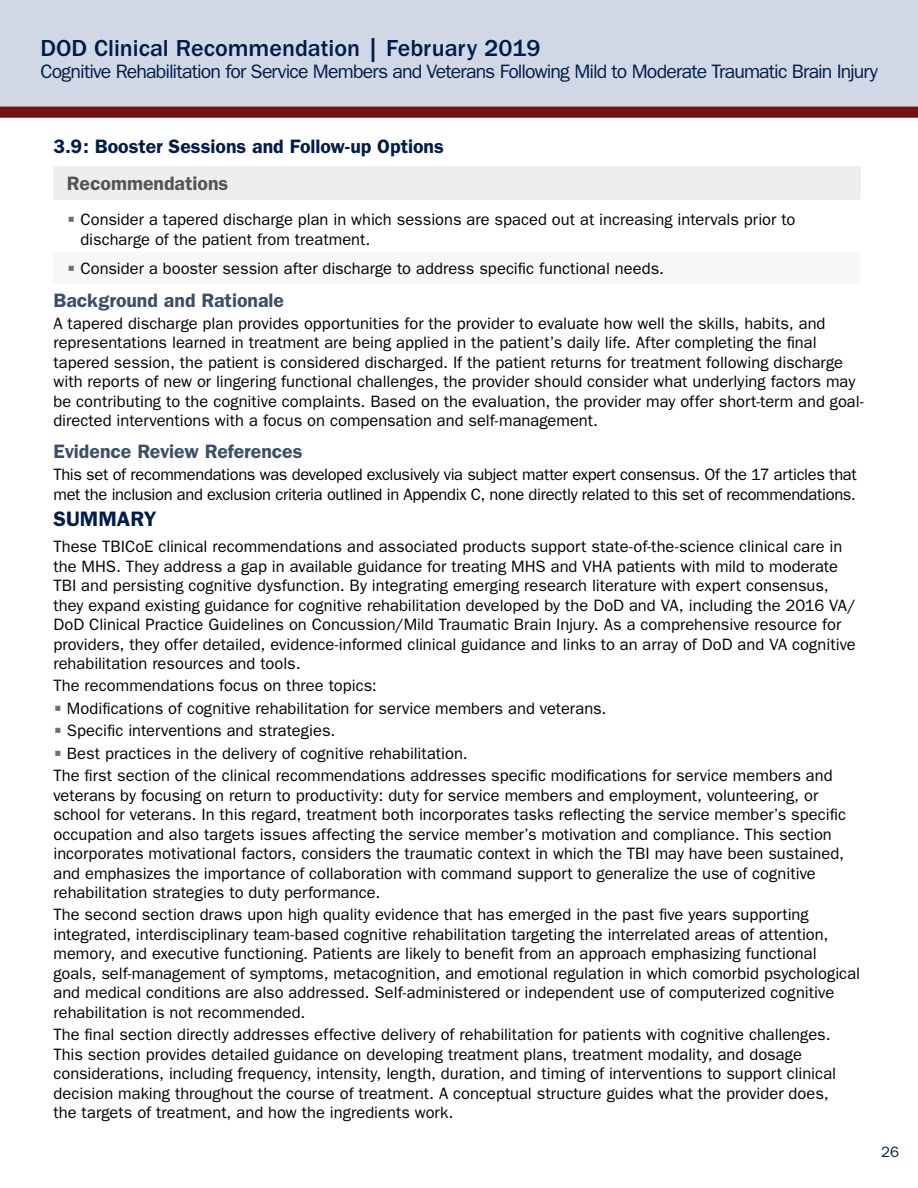
<style>
.page{position:relative;width:918px;height:1188px;background:#fff}
.page>*{position:absolute;margin:0;border:0;box-sizing:border-box;transform-origin:0 0}
.t1{font:500 24px "ITC Franklin Gothic Std";color:#001d4a}
.t2{font:600 21px "Franklin Gothic";color:#001d4a}
.t3{font:19.5px "ITC Franklin Gothic Std";letter-spacing:-.045em;color:#001d4a}
.t4{font:600 19.5px "Franklin Gothic";color:#3d4e6a}
.t5{font:600 19.5px "Franklin Gothic";color:#001d4a}
.t6{font:600 19.5px "Franklin Gothic";color:#54555a}
.t7{font:16.5px/19.5px "ITC Franklin Gothic Std";color:#000}
.t8{font:16.5px/19.5px "ITC Franklin Gothic Std";letter-spacing:-.02em;color:#000}
.t9{font:15px "ITC Franklin Gothic Std";color:#001d4a}
</style>
<div class="page">
<div style="left:0;top:0;width:918px;height:108px;background:#cfd8e4"></div>
<div style="left:0;top:107px;width:918px;height:11px;background:#761113"></div>
<div style="left:53px;top:166px;width:809px;height:34px;background:#eee"></div>
<hr style="left:861px;top:166px;width:3px;height:34px;background:#fff">
<div style="left:53px;top:252px;width:808px;height:32px;background:#f6f7f7"></div>
<hr style="left:859px;top:252px;width:3px;height:32px;background:#fff">
<h1 class="t1" style="left:40px;top:34px;width:502px">DOD Clinical Recommendation | February 2019</h1>
<p class="t3" style="left:40px;top:60px;width:839px">Cognitive Rehabilitation for Service Members and Veterans Following Mild to Moderate Traumatic Brain Injury</p>
<p class="t5" style="left:53px;top:135px;width:392px">3.9: Booster Sessions and Follow-up Options</p>
<p class="t6" style="left:67px;top:172px;width:163px">Recommendations</p>
<p class="t7" style="left:80px;top:209px;width:717px">Consider a tapered discharge plan in which sessions are spaced out at increasing intervals prior to discharge of the patient from treatment.</p>
<p class="t7" style="left:80px;top:259px;width:585px">Consider a booster session after discharge to address specific functional needs.</p>
<p class="t4" style="left:53px;top:288px;width:232px">Background and Rationale</p>
<p class="t7" style="left:53px;top:314px;width:812px">A tapered discharge plan provides opportunities for the provider to evaluate how well the skills, habits, and representations learned in treatment are being applied in the patient’s daily life. After completing the final tapered session, the patient is considered discharged. If the patient returns for treatment following discharge with reports of new or lingering functional challenges, the provider should consider what underlying factors may be contributing to the cognitive complaints. Based on the evaluation, the provider may offer short-term and goal&shy;directed interventions with a focus on compensation and self-management.</p>
<p class="t4" style="left:53px;top:440px;width:251px">Evidence Review References</p>
<p class="t8" style="left:53px;top:465px;width:805px">This set of recommendations was developed exclusively via subject matter expert consensus. Of the 17 articles that met the inclusion and exclusion criteria outlined in Appendix C, none directly related to this set of recommendations.</p>
<p class="t2" style="left:53px;top:506px;width:104px">SUMMARY</p>
<p class="t7" style="left:53px;top:537px;width:804px">These TBICoE clinical recommendations and associated products support state-of-the-science clinical care in the MHS. They address a gap in available guidance for treating MHS and VHA patients with mild to moderate TBI and persisting cognitive dysfunction. By integrating emerging research literature with expert consensus, they expand existing guidance for cognitive rehabilitation developed by the DoD and VA, including the 2016 VA/ DoD Clinical Practice Guidelines on Concussion/Mild Traumatic Brain Injury. As a comprehensive resource for providers, they offer detailed, evidence-informed clinical guidance and links to an array of DoD and VA cognitive rehabilitation resources and tools.</p>
<p class="t7" style="left:53px;top:676px;width:325px">The recommendations focus on three topics:</p>
<p class="t7" style="left:67px;top:699px;width:541px">Modifications of cognitive rehabilitation for service members and veterans.</p>
<p class="t7" style="left:67px;top:721px;width:270px">Specific interventions and strategies.</p>
<p class="t7" style="left:67px;top:744px;width:402px">Best practices in the delivery of cognitive rehabilitation.</p>
<p class="t7" style="left:53px;top:766px;width:781px">The first section of the clinical recommendations addresses specific modifications for service members and</p>
<p class="t7" style="left:53px;top:785px;width:794px">veterans by focusing on return to productivity: duty for service members and employment, volunteering, or school for veterans. In this regard, treatment both incorporates tasks reflecting the service member’s specific occupation and also targets issues affecting the service member’s motivation and compliance. This section incorporates motivational factors, considers the traumatic context in which the TBI may have been sustained, and emphasizes the importance of collaboration with command support to generalize the use of cognitive rehabilitation strategies to duty performance.</p>
<p class="t7" style="left:53px;top:905px;width:808px">The second section draws upon high quality evidence that has emerged in the past five years supporting integrated, interdisciplinary team-based cognitive rehabilitation targeting the interrelated areas of attention, memory, and executive functioning. Patients are likely to benefit from an approach emphasizing functional goals, self-management of symptoms, metacognition, and emotional regulation in which comorbid psychological and medical conditions are also addressed. Self-administered or independent use of computerized cognitive rehabilitation is not recommended.</p>
<p class="t7" style="left:53px;top:1025px;width:784px">The final section directly addresses effective delivery of rehabilitation for patients with cognitive challenges.<br>This section provides detailed guidance on developing treatment plans, treatment modality, and dosage considerations, including frequency, intensity, length, duration, and timing of interventions to support clinical decision making throughout the course of treatment. A conceptual structure guides what the provider does, the targets of treatment, and how the ingredients work.</p>
<p class="t9" style="left:881px;top:1143px;width:19px">26</p>
</div>
